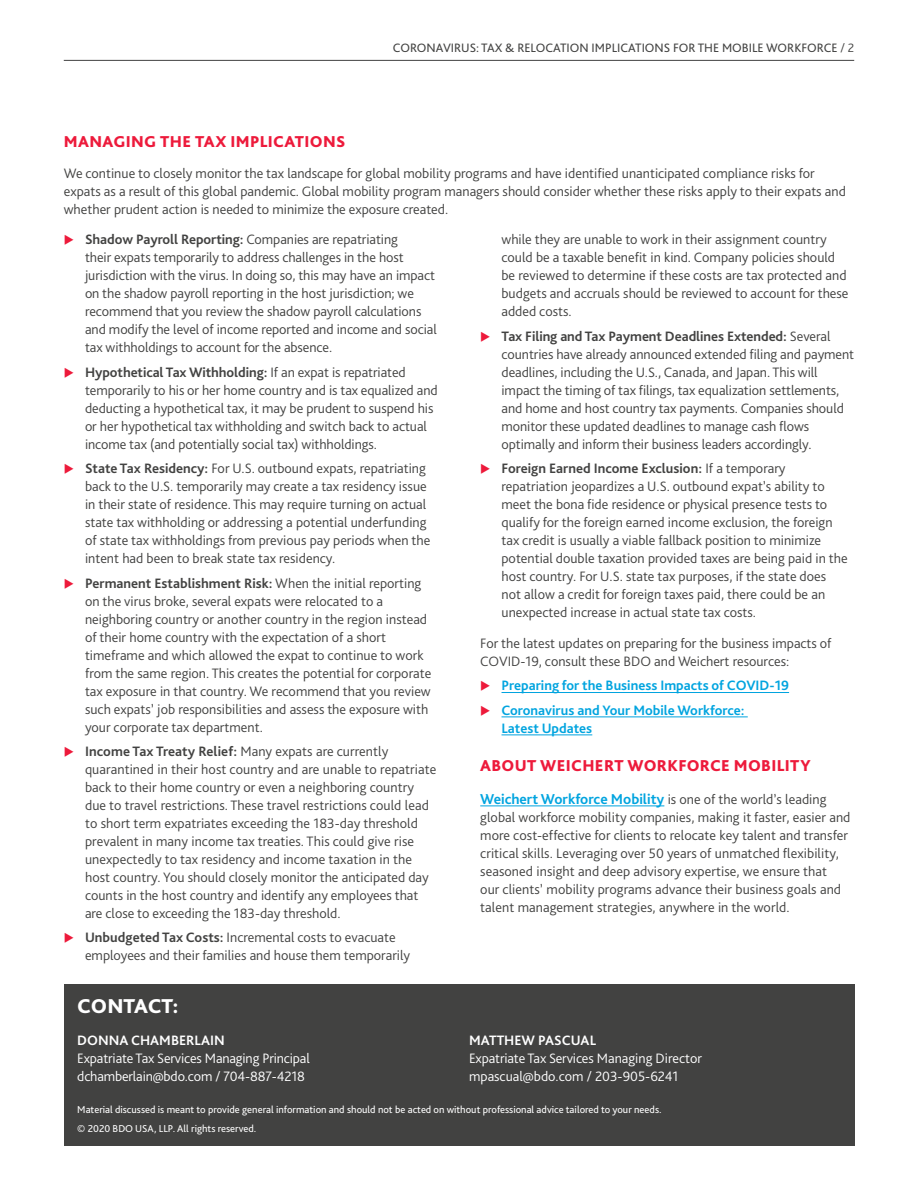
<style>
.page{position:relative;width:918px;height:1188px;background:#fff}
.page>*{position:absolute;margin:0;border:0;box-sizing:border-box;transform-origin:0 0}
.t1{font:800 21px "Bliss Pro";color:#fff}
.t2{font:800 16.5px "Bliss Pro";letter-spacing:.02em;color:#ed1a3b}
.t3{font:700 15px "Bliss Pro";color:#00a4df}
.t4{font:300 14.25px/18px "Bliss Pro";color:#424241}
.t5{font:300 14.25px/18px "Bliss Pro";letter-spacing:-.01em;color:#fff}
.t6{font:700 14.25px/24.5px "Bliss Pro";color:#00a4df}
.t7{font:700 14.25px "Bliss Pro";color:#fff}
.t8{font:12.75px "Bliss Pro";color:#424241}
.t9{font:10.5px/18.8px "Bliss Pro";color:#fff}
.s1{font-weight:300}
.s2{font-weight:700}
.s3{font-weight:300;font-size:14.25px;color:#424241}
</style>
<div class="page">
<hr style="left:64px;top:60px;width:790px;height:1px;background:#424241">
<hr style="left:502px;top:692px;width:287px;height:1px;background:#00a4df">
<hr style="left:502px;top:717px;width:246px;height:1px;background:#00a4df">
<hr style="left:502px;top:735px;width:90px;height:1px;background:#00a4df">
<hr style="left:480px;top:806px;width:184px;height:1px;background:#00a4df">
<div style="left:64px;top:984px;width:790px;height:161px;background:#424241"></div>
<p class="t8" style="left:393px;top:40px;width:463px">CORONAVIRUS: TAX &amp; RELOCATION IMPLICATIONS FOR THE MOBILE WORKFORCE <span class="s1">/ 2</span></p>
<p class="t2" style="left:64px;top:131px;width:283px">MANAGING THE TAX IMPLICATIONS</p>
<p class="t4" style="left:64px;top:164px;width:784px">We continue to closely monitor the tax landscape for global mobility programs and have identified unanticipated compliance risks for expats as a result of this global pandemic. Global mobility program managers should consider whether these risks apply to their expats and whether prudent action is needed to minimize the exposure created.</p>
<p class="t4" style="left:85px;top:230px;width:353px"><span class="s2">Shadow Payroll Reporting:</span> Companies are repatriating<br>their expats temporarily to address challenges in the host jurisdiction with the virus. In doing so, this may have an impact on the shadow payroll reporting in the host jurisdiction; we recommend that you review the shadow payroll calculations and modify the level of income reported and income and social tax withholdings to account for the absence.</p>
<p class="t4" style="left:85px;top:363px;width:354px"><span class="s2">Hypothetical Tax Withholding:</span> If an expat is repatriated temporarily to his or her home country and is tax equalized and deducting a hypothetical tax, it may be prudent to suspend his or her hypothetical tax withholding and switch back to actual income tax (and potentially social tax) withholdings.</p>
<p class="t4" style="left:85px;top:459px;width:347px"><span class="s2">State Tax Residency:</span> For U.S. outbound expats, repatriating back to the U.S. temporarily may create a tax residency issue in their state of residence. This may require turning on actual state tax withholding or addressing a potential underfunding of state tax withholdings from previous pay periods when the intent had been to break state tax residency.</p>
<p class="t4" style="left:85px;top:574px;width:348px"><span class="s2">Permanent Establishment Risk:</span> When the initial reporting on the virus broke, several expats were relocated to a neighboring country or another country in the region instead of their home country with the expectation of a short timeframe and which allowed the expat to continue to work from the same region. This creates the potential for corporate tax exposure in that country. We recommend that you review such expats’ job responsibilities and assess the exposure with your corporate tax department.</p>
<p class="t4" style="left:85px;top:742px;width:353px"><span class="s2">Income Tax Treaty Relief:</span> Many expats are currently quarantined in their host country and are unable to repatriate back to their home country or even a neighboring country due to travel restrictions. These travel restrictions could lead to short term expatriates exceeding the 183-day threshold prevalent in many income tax treaties. This could give rise unexpectedly to tax residency and income taxation in the host country. You should closely monitor the anticipated day counts in the host country and identify any employees that are close to exceeding the 183-day threshold.</p>
<p class="t4" style="left:85px;top:928px;width:327px"><span class="s2">Unbudgeted Tax Costs:</span> Incremental costs to evacuate employees and their families and house them temporarily</p>
<p class="t4" style="left:502px;top:230px;width:349px">while they are unable to work in their assignment country could be a taxable benefit in kind. Company policies should be reviewed to determine if these costs are tax protected and budgets and accruals should be reviewed to account for these added costs.</p>
<p class="t4" style="left:502px;top:327px;width:354px"><span class="s2">Tax Filing and Tax Payment Deadlines Extended:</span> Several countries have already announced extended filing and payment deadlines, including the U.S., Canada, and Japan. This will impact the timing of tax filings, tax equalization settlements, and home and host country tax payments. Companies should monitor these updated deadlines to manage cash flows optimally and inform their business leaders accordingly.</p>
<p class="t4" style="left:502px;top:459px;width:348px"><span class="s2">Foreign Earned Income Exclusion:</span> If a temporary repatriation jeopardizes a U.S. outbound expat’s ability to meet the bona fide residence or physical presence tests to qualify for the foreign earned income exclusion, the foreign tax credit is usually a viable fallback position to minimize potential double taxation provided taxes are being paid in the host country. For U.S. state tax purposes, if the state does not allow a credit for foreign taxes paid, there could be an unexpected increase in actual state tax costs.</p>
<p class="t4" style="left:480px;top:634px;width:353px">For the latest updates on preparing for the business impacts of<br>COVID-19, consult these BDO and Weichert resources:</p>
<p class="t6" style="left:502px;top:673px;width:289px">Preparing for the Business Impacts of COVID-19<br>Coronavirus and Your Mobile Workforce:</p>
<p class="t6" style="left:502px;top:715px;width:92px">Latest Updates</p>
<p class="t2" style="left:480px;top:756px;width:332px">ABOUT WEICHERT WORKFORCE MOBILITY</p>
<p class="t3" style="left:480px;top:789px;width:348px">Weichert Workforce Mobility <span class="s3">is one of the world’s leading</span></p>
<p class="t4" style="left:480px;top:808px;width:372px">global workforce mobility companies, making it faster, easier and more cost-effective for clients to relocate key talent and transfer critical skills. Leveraging over 50 years of unmatched flexibility, seasoned insight and deep advisory expertise, we ensure that<br>our clients’ mobility programs advance their business goals and talent management strategies, anywhere in the world.</p>
<h1 class="t1" style="left:77px;top:993px;width:103px">CONTACT:</h1>
<p class="t7" style="left:77px;top:1031px;width:149px">DONNA CHAMBERLAIN</p>
<p class="t5" style="left:77px;top:1049px;width:234px">Expatriate Tax Services Managing Principal dchamberlain@bdo.com / 704-887-4218</p>
<p class="t7" style="left:469px;top:1031px;width:128px">MATTHEW PASCUAL</p>
<p class="t5" style="left:469px;top:1049px;width:234px">Expatriate Tax Services Managing Director mpascual@bdo.com / 203-905-6241</p>
<p class="t9" style="left:77px;top:1100px;width:586px">Material discussed is meant to provide general information and should not be acted on without professional advice tailored to your needs. © 2020 BDO USA, LLP. All rights reserved.</p>
</div>
